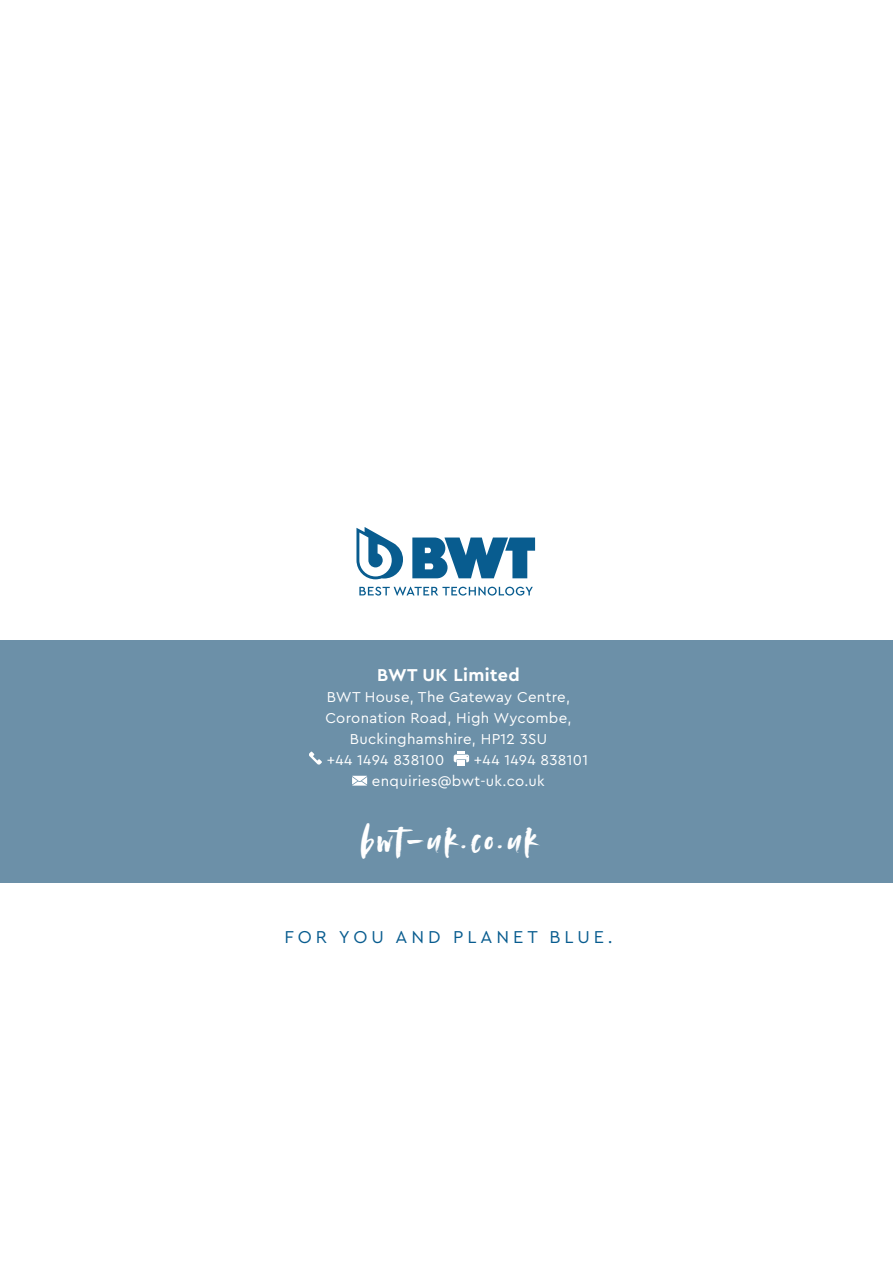
<style>
.page{position:relative;width:893px;height:1263px;background:#fff}
.page>*{position:absolute;margin:0;border:0;box-sizing:border-box;transform-origin:0 0}
.Best-Nummern{font:42.75px "Avallon";letter-spacing:.06em;color:#fff}
.Best-Nummern-2{font:18px "Cera PRO";letter-spacing:.22em;color:#085c8f}
.Best-Nummern-3{font:700 18px "Cera PRO";letter-spacing:.02em;color:#fff}
.Best-Nummern-4{font:15px "Cera PRO";letter-spacing:.02em;color:#fff}
</style>
<div class="page">
<div style="left:0;top:640px;width:893px;height:243px;background:#6c90a8"></div>
<svg style="left:309px;top:751px;width:13px;height:14px"></svg>
<div style="left:458px;top:760px;width:7px;height:6px;background:#fff"></div>
<svg style="left:454px;top:751px;width:15px;height:11px"></svg>
<svg style="left:352px;top:776px;width:15px;height:10px"></svg>
<svg style="left:359px;top:587px;width:174px;height:9px"></svg>
<svg style="left:412px;top:537px;width:123px;height:41px"></svg>
<svg style="left:356px;top:527px;width:47px;height:52px"></svg>
<p class="Best-Nummern-3" style="left:377px;top:663px;width:144px">BWT UK Limited</p>
<p class="Best-Nummern-4" style="left:327px;top:687px;width:245px">BWT House, The Gateway Centre,</p>
<p class="Best-Nummern-4" style="left:325px;top:708px;width:248px">Coronation Road, High Wycombe,</p>
<p class="Best-Nummern-4" style="left:350px;top:729px;width:199px">Buckinghamshire, HP12 3SU</p>
<p class="Best-Nummern-4" style="left:327px;top:750px;width:119px">+44 1494 838100</p>
<p class="Best-Nummern-4" style="left:474px;top:750px;width:116px">+44 1494 838101</p>
<p class="Best-Nummern-4" style="left:372px;top:771px;width:174px">enquiries@bwt-uk.co.uk</p>
<p class="Best-Nummern" style="left:360px;top:812px;width:178px">bwt-uk.co.uk</p>
<p class="Best-Nummern-2" style="left:284px;top:924px;width:330px">FOR YOU AND PLANET BLUE.</p>
</div>
